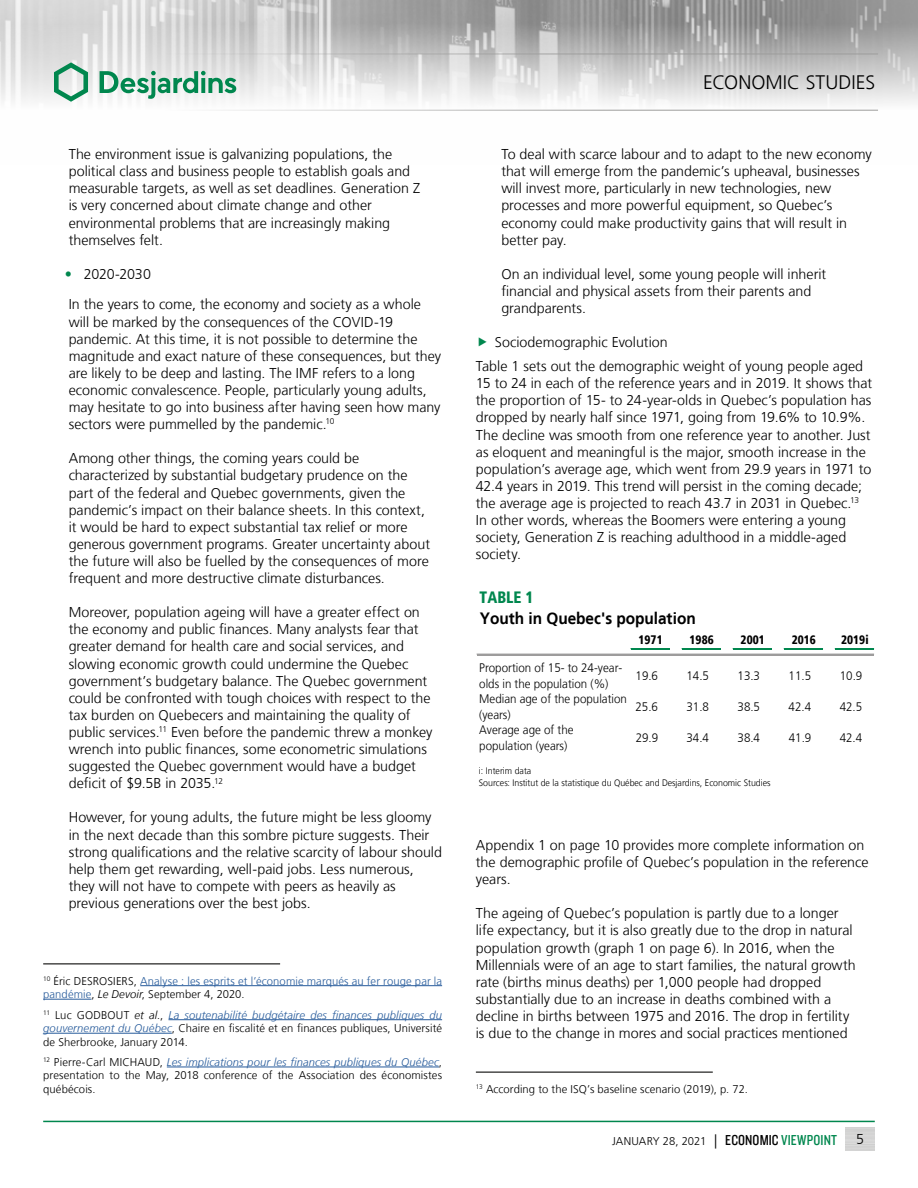
<style>
.page{position:relative;width:918px;height:1188px;background:#fff}
.page>*{position:absolute;margin:0;border:0;box-sizing:border-box;transform-origin:0 0}
.t1{font:300 19.5px "Frutiger LT";letter-spacing:.005em;color:#000}
.t2{font:italic 700 16.35px "Frutiger LT";letter-spacing:-.005em;color:#000;scale:.94 1}
.t3{font:900 condensed 16.35px "Frutiger LT";color:#00874e;scale:.94 1}
.t4{font:300 14.25px/17.1px "Frutiger LT";color:#000}
.t5{font:300 12.3px/15.8px "Frutiger LT";color:#000;scale:.94 1}
.t6{font:900 condensed 12.3px "Frutiger LT";letter-spacing:.005em;color:#000;scale:.94 1}
.t7{font:300 11.25px/13.5px "Frutiger LT";letter-spacing:.01em;color:#000;text-align:justify}
.t8{font:300 11.25px/13.5px "Frutiger LT";letter-spacing:.01em;color:#275b9b}
.t9{font:300 9.45px/12px "Frutiger LT";color:#000;scale:.94 1}
.s1{color:#00874e}
.s2{color:#000}
.s3{font-style:italic;color:#000}
.s4{font-style:italic}
.s5{font-style:italic;color:#275b9b}
.s6{font-size:14.25px}
.s7{font-family:"Knockout 29 Junior Ltweight";font-weight:400;font-size:15px}
.s8{font-family:"Knockout 29 Junior Ltweight";font-weight:400;font-size:15px;color:#00874e}
</style>
<div class="page">
<img style="left:0;top:0;width:918px;height:110px">
<hr style="left:0;top:54px;width:878px;height:1px;background:#9d9d9c">
<hr style="left:0;top:110px;width:878px;height:1px;background:#9d9d9c">
<svg style="left:54px;top:62px;width:34px;height:40px"></svg>
<svg style="left:100px;top:71px;width:136px;height:28px"></svg>
<hr style="left:43px;top:1121px;width:832px;height:1px;background:#00874e">
<hr style="left:43px;top:963px;width:237px;height:2px;background:#4a4a49">
<hr style="left:140px;top:985px;width:302px;height:1px;background:#275b9b">
<hr style="left:43px;top:999px;width:48px;height:1px;background:#275b9b">
<hr style="left:168px;top:1019px;width:274px;height:1px;background:#275b9b">
<hr style="left:43px;top:1033px;width:129px;height:1px;background:#275b9b">
<hr style="left:167px;top:1067px;width:272px;height:1px;background:#275b9b">
<hr style="left:476px;top:1071px;width:237px;height:2px;background:#4a4a49">
<hr style="left:631px;top:648px;width:38px;height:1px;background:#00874e">
<hr style="left:631px;top:649px;width:38px;height:1px;background:#00874e">
<hr style="left:682px;top:648px;width:38px;height:1px;background:#00874e">
<hr style="left:682px;top:649px;width:38px;height:1px;background:#00874e">
<hr style="left:733px;top:648px;width:38px;height:1px;background:#00874e">
<hr style="left:733px;top:649px;width:39px;height:1px;background:#00874e">
<hr style="left:784px;top:648px;width:39px;height:1px;background:#00874e">
<hr style="left:784px;top:649px;width:39px;height:1px;background:#00874e">
<hr style="left:835px;top:648px;width:39px;height:1px;background:#00874e">
<hr style="left:835px;top:649px;width:39px;height:1px;background:#00874e">
<hr style="left:477px;top:654px;width:397px;height:1px;background:#9d9c9c">
<p class="t4" style="left:69px;top:146px;width:353px">The environment issue is galvanizing populations, the political class and business people to establish goals and measurable targets, as well as set deadlines. Generation Z is very concerned about climate change and other environmental problems that are increasingly making themselves felt.</p>
<p class="t4" style="left:65px;top:259px;width:358px;line-height:30.6px"><span class="s1">•</span> 2020-2030<br>In the years to come, the economy and society as a whole</p>
<p class="t4" style="left:69px;top:313px;width:374px">will be marked by the consequences of the COVID-19 pandemic. At this time, it is not possible to determine the magnitude and exact nature of these consequences, but they are likely to be deep and lasting. The IMF refers to a long economic convalescence. People, particularly young adults, may hesitate to go into business after having seen how many sectors were pummelled by the pandemic.<sup>10</sup></p>
<p class="t4" style="left:69px;top:450px;width:363px">Among other things, the coming years could be characterized by substantial budgetary prudence on the part of the federal and Quebec governments, given the pandemic’s impact on their balance sheets. In this context, it would be hard to expect substantial tax relief or more generous government programs. Greater uncertainty about the future will also be fuelled by the consequences of more frequent and more destructive climate disturbances.</p>
<p class="t4" style="left:69px;top:604px;width:365px">Moreover, population ageing will have a greater effect on the economy and public finances. Many analysts fear that greater demand for health care and social services, and slowing economic growth could undermine the Quebec government’s budgetary balance. The Quebec government could be confronted with tough choices with respect to the tax burden on Quebecers and maintaining the quality of public services.<sup>11</sup> Even before the pandemic threw a monkey wrench into public finances, some econometric simulations suggested the Quebec government would have a budget deficit of $9.5B in 2035.<sup>12</sup></p>
<p class="t4" style="left:69px;top:809px;width:375px">However, for young adults, the future might be less gloomy in the next decade than this sombre picture suggests. Their strong qualifications and the relative scarcity of labour should help them get rewarding, well-paid jobs. Less numerous, they will not have to compete with peers as heavily as previous generations over the best jobs.</p>
<p class="t8" style="left:43px;top:974px;width:400px"><sup>10</sup> <span class="s2">Éric DESROSIERS,</span> Analyse : les esprits et l’économie marqués au fer rouge par la pandémie<span class="s2">,</span> <span class="s3">Le Devoir</span><span class="s2">, September 4, 2020.</span></p>
<p class="t7" style="left:43px;top:1008px;width:400px"><sup>11</sup> Luc GODBOUT <span class="s4">et al.</span>, <span class="s5">La soutenabilité budgétaire des finances publiques du gouvernement du Québec</span>, Chaire en fiscalité et en finances publiques, Université de Sherbrooke, January 2014.</p>
<p class="t7" style="left:43px;top:1055px;width:400px"><sup>12</sup> Pierre-Carl MICHAUD, <span class="s5">Les implications pour les finances publiques du Québec</span>, presentation to the May, 2018 conference of the Association des économistes québécois.</p>
<h1 class="t1" style="left:703px;top:72px;width:174px">ECONOMIC STUDIES</h1>
<p class="t4" style="left:501px;top:146px;width:372px">To deal with scarce labour and to adapt to the new economy that will emerge from the pandemic’s upheaval, businesses will invest more, particularly in new technologies, new processes and more powerful equipment, so Quebec’s economy could make productivity gains that will result in better pay.</p>
<p class="t4" style="left:501px;top:266px;width:326px">On an individual level, some young people will inherit financial and physical assets from their parents and grandparents.</p>
<p class="t4" style="left:476px;top:331px;width:389px;line-height:23.9px;text-indent:19px">Sociodemographic Evolution<br>Table 1 sets out the demographic weight of young people aged</p>
<p class="t4" style="left:476px;top:375px;width:398px">15 to 24 in each of the reference years and in 2019. It shows that the proportion of 15- to 24-year-olds in Quebec’s population has dropped by nearly half since 1971, going from 19.6% to 10.9%.<br>The decline was smooth from one reference year to another. Just as eloquent and meaningful is the major, smooth increase in the population’s average age, which went from 29.9 years in 1971 to 42.4 years in 2019. This trend will persist in the coming decade; the average age is projected to reach 43.7 in 2031 in Quebec.<sup>13<br></sup>In other words, whereas the Boomers were entering a young society, Generation Z is reaching adulthood in a middle-aged society.</p>
<p class="t3" style="left:480px;top:587px;width:59px">TABLE 1</p>
<p class="t2" style="left:480px;top:608px;width:231px">Youth in Quebec's population</p>
<p class="t6" style="left:639px;top:632px;width:27px">1971</p>
<p class="t6" style="left:690px;top:632px;width:27px">1986</p>
<p class="t6" style="left:741px;top:632px;width:27px">2001</p>
<p class="t6" style="left:792px;top:632px;width:27px">2016</p>
<p class="t6" style="left:841px;top:632px;width:31px">2019i</p>
<p class="t5" style="left:479px;top:660px;width:154px">Proportion of 15- to 24-year&shy;olds in the population (%)</p>
<p class="t5" style="left:636px;top:668px;width:25px">19.6</p>
<p class="t5" style="left:687px;top:668px;width:25px">14.5</p>
<p class="t5" style="left:738px;top:668px;width:25px">13.3</p>
<p class="t5" style="left:789px;top:668px;width:25px">11.5</p>
<p class="t5" style="left:840px;top:668px;width:25px">10.9</p>
<p class="t5" style="left:479px;top:691px;width:159px">Median age of the population (years)</p>
<p class="t5" style="left:635px;top:699px;width:25px">25.6</p>
<p class="t5" style="left:687px;top:699px;width:25px">31.8</p>
<p class="t5" style="left:738px;top:699px;width:25px">38.5</p>
<p class="t5" style="left:789px;top:699px;width:25px">42.4</p>
<p class="t5" style="left:840px;top:699px;width:25px">42.5</p>
<p class="t5" style="left:479px;top:722px;width:102px">Average age of the population (years)</p>
<p class="t5" style="left:636px;top:730px;width:25px">29.9</p>
<p class="t5" style="left:687px;top:730px;width:25px">34.4</p>
<p class="t5" style="left:738px;top:730px;width:25px">38.4</p>
<p class="t5" style="left:789px;top:730px;width:25px">41.9</p>
<p class="t5" style="left:840px;top:730px;width:25px">42.4</p>
<p class="t9" style="left:479px;top:765px;width:312px">i: Interim data<br>Sources: Institut de la statistique du Québec and Desjardins, Economic Studies</p>
<p class="t4" style="left:476px;top:837px;width:394px">Appendix 1 on page 10 provides more complete information on the demographic profile of Quebec’s population in the reference years.</p>
<p class="t4" style="left:476px;top:905px;width:382px">The ageing of Quebec’s population is partly due to a longer life expectancy, but it is also greatly due to the drop in natural population growth (graph 1 on page 6). In 2016, when the Millennials were of an age to start families, the natural growth rate (births minus deaths) per 1,000 people had dropped substantially due to an increase in deaths combined with a decline in births between 1975 and 2016. The drop in fertility is due to the change in mores and social practices mentioned</p>
<p class="t7" style="left:476px;top:1083px;width:274px"><sup>13</sup> According to the ISQ’s baseline scenario (2019), p. 72.</p>
<p class="t7" style="left:612px;top:1135px;width:227px">JANUARY 28, 2021 <span class="s6">|</span> <span class="s7">ECONOMIC</span> <span class="s8">VIEWPOINT</span></p>
<p class="t4" style="left:856px;top:1131px;width:9px">5</p>
</div>
